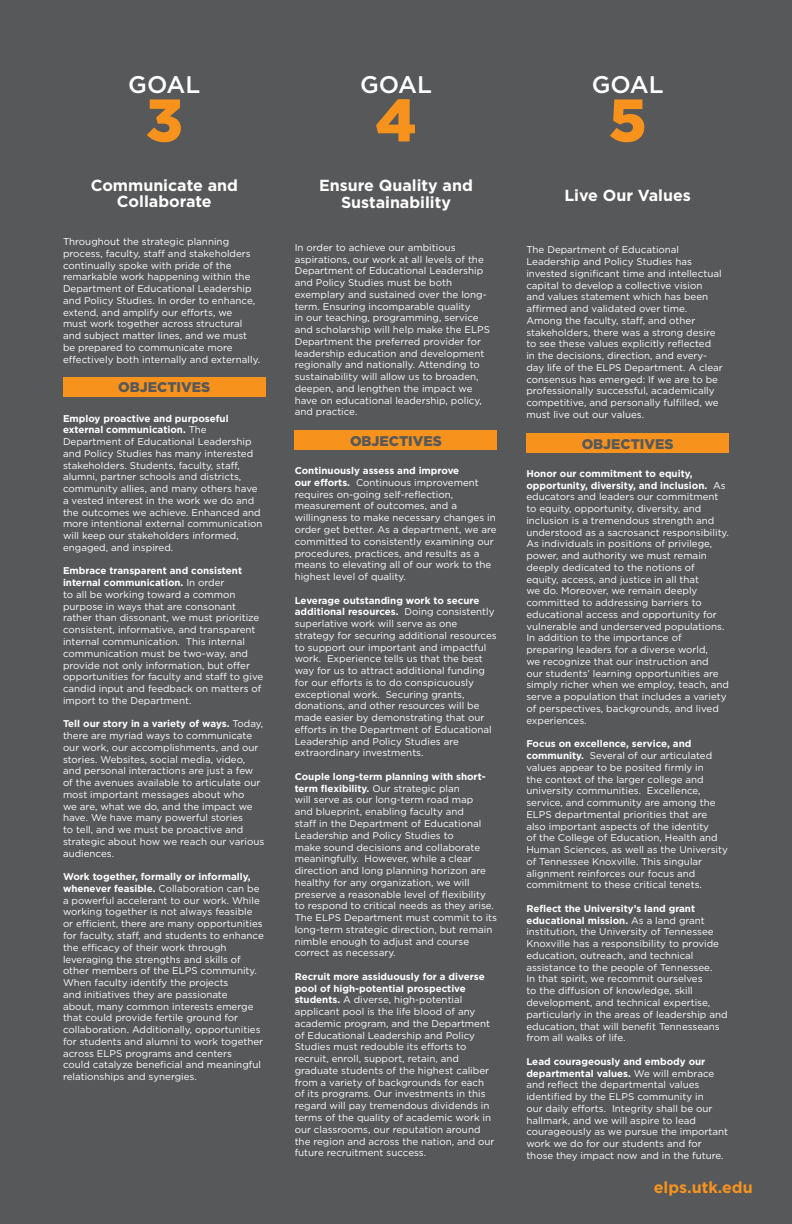
<style>
.page{position:relative;width:792px;height:1224px;background:#57585a}
.page>*{position:absolute;margin:0;border:0;box-sizing:border-box;transform-origin:0 0}
.t1{font:900 60px "Gotham";color:#f7931d}
.t2{font:500 24px "Gotham";color:#fff}
.t3{font:700 16px/16.8px "Gotham";color:#fff;text-align:center}
.t4{font:700 16px "Gotham";color:#f7931d}
.t5{font:900 14px "Gotham";color:#57585a}
.t6{font:9.8px/11.8px "Gotham";color:#fff}
.s1{font-weight:700}
</style>
<div class="page">
<div style="left:63px;top:377px;width:203px;height:20px;background:#f7931d"></div>
<div style="left:295px;top:430px;width:202px;height:20px;background:#f7931d"></div>
<div style="left:526px;top:433px;width:203px;height:20px;background:#f7931d"></div>
<p class="t2" style="left:128px;top:69px;width:73px">GOAL</p>
<p class="t1" style="left:146px;top:79px;width:39px">3</p>
<p class="t3" style="left:91px;top:177px;width:149px">Communicate and</p>
<p class="t3" style="left:117px;top:193px;width:96px">Collaborate</p>
<p class="t6" style="left:63px;top:236px;width:199px">Throughout the strategic planning process, faculty, staff and stakeholders continually spoke with pride of the remarkable work happening within the Department of Educational Leadership and Policy Studies. In order to enhance, extend, and amplify our efforts, we<br>must work together across structural and subject matter lines, and we must be prepared to communicate more effectively both internally and externally.</p>
<p class="t5" style="left:118px;top:378px;width:93px">OBJECTIVES</p>
<p class="t6" style="left:63px;top:412px;width:201px"><span class="s1">Employ proactive and purposeful external communication.</span> The Department of Educational Leadership and Policy Studies has many interested stakeholders. Students, faculty, staff, alumni, partner schools and districts, community allies, and many others have a vested interest in the work we do and the outcomes we achieve. Enhanced and more intentional external communication will keep our stakeholders informed, engaged, and inspired.</p>
<p class="t6" style="left:63px;top:565px;width:202px"><span class="s1">Embrace transparent and consistent internal communication.</span> In order<br>to all be working toward a common purpose in ways that are consonant rather than dissonant, we must prioritize consistent, informative, and transparent internal communication. This internal communication must be two-way, and provide not only information, but offer opportunities for faculty and staff to give candid input and feedback on matters of import to the Department.</p>
<p class="t6" style="left:63px;top:718px;width:203px"><span class="s1">Tell our story in a variety of ways.</span> Today, there are myriad ways to communicate our work, our accomplishments, and our stories. Websites, social media, video, and personal interactions are just a few of the avenues available to articulate our most important messages about who<br>we are, what we do, and the impact we have. We have many powerful stories<br>to tell, and we must be proactive and strategic about how we reach our various audiences.</p>
<p class="t6" style="left:63px;top:871px;width:202px"><span class="s1">Work together, formally or informally, whenever feasible.</span> Collaboration can be a powerful accelerant to our work. While working together is not always feasible or efficient, there are many opportunities for faculty, staff, and students to enhance the efficacy of their work through leveraging the strengths and skills of other members of the ELPS community.<br>When faculty identify the projects<br>and initiatives they are passionate<br>about, many common interests emerge that could provide fertile ground for collaboration. Additionally, opportunities for students and alumni to work together across ELPS programs and centers<br>could catalyze beneficial and meaningful relationships and synergies.</p>
<p class="t2" style="left:360px;top:69px;width:73px">GOAL</p>
<p class="t1" style="left:375px;top:79px;width:43px">4</p>
<p class="t3" style="left:319px;top:177px;width:155px">Ensure Quality and<br>Sustainability</p>
<p class="t6" style="left:295px;top:241px;width:197px">In order to achieve our ambitious aspirations, our work at all levels of the Department of Educational Leadership and Policy Studies must be both exemplary and sustained over the long&shy;term. Ensuring incomparable quality<br>in our teaching, programming, service and scholarship will help make the ELPS Department the preferred provider for leadership education and development regionally and nationally. Attending to sustainability will allow us to broaden, deepen, and lengthen the impact we have on educational leadership, policy, and practice.</p>
<p class="t2" style="left:592px;top:69px;width:73px">GOAL</p>
<p class="t1" style="left:609px;top:79px;width:39px">5</p>
<p class="t3" style="left:564px;top:187px;width:128px">Live Our Values</p>
<p class="t6" style="left:526px;top:244px;width:198px">The Department of Educational Leadership and Policy Studies has invested significant time and intellectual capital to develop a collective vision and values statement which has been affirmed and validated over time.<br>Among the faculty, staff, and other stakeholders, there was a strong desire to see these values explicitly reflected<br>in the decisions, direction, and every&shy;day life of the ELPS Department. A clear consensus has emerged: If we are to be professionally successful, academically competitive, and personally fulfilled, we must live out our values.</p>
<p class="t5" style="left:350px;top:431px;width:93px">OBJECTIVES</p>
<p class="t5" style="left:582px;top:434px;width:93px">OBJECTIVES</p>
<p class="t6" style="left:295px;top:465px;width:204px"><span class="s1">Continuously assess and improve<br>our efforts.</span> Continuous improvement requires on-going self-reflection, measurement of outcomes, and a willingness to make necessary changes in order get better. As a department, we are committed to consistently examining our procedures, practices, and results as a means to elevating all of our work to the highest level of quality.</p>
<p class="t6" style="left:295px;top:594px;width:204px"><span class="s1">Leverage outstanding work to secure additional resources.</span> Doing consistently superlative work will serve as one strategy for securing additional resources to support our important and impactful work. Experience tells us that the best way for us to attract additional funding for our efforts is to do conspicuously exceptional work. Securing grants, donations, and other resources will be made easier by demonstrating that our efforts in the Department of Educational Leadership and Policy Studies are extraordinary investments.</p>
<p class="t6" style="left:295px;top:770px;width:204px"><span class="s1">Couple long-term planning with short&shy;term flexibility.</span> Our strategic plan<br>will serve as our long-term road map<br>and blueprint, enabling faculty and<br>staff in the Department of Educational Leadership and Policy Studies to<br>make sound decisions and collaborate meaningfully. However, while a clear direction and long planning horizon are healthy for any organization, we will preserve a reasonable level of flexibility to respond to critical needs as they arise.<br>The ELPS Department must commit to its long-term strategic direction, but remain nimble enough to adjust and course correct as necessary.</p>
<p class="t6" style="left:295px;top:970px;width:201px"><span class="s1">Recruit more assiduously for a diverse pool of high-potential prospective students.</span> A diverse, high-potential applicant pool is the life blood of any academic program, and the Department of Educational Leadership and Policy Studies must redouble its efforts to recruit, enroll, support, retain, and graduate students of the highest caliber from a variety of backgrounds for each of its programs. Our investments in this regard will pay tremendous dividends in terms of the quality of academic work in our classrooms, our reputation around the region and across the nation, and our future recruitment success.</p>
<p class="t6" style="left:526px;top:467px;width:204px"><span class="s1">Honor our commitment to equity, opportunity, diversity, and inclusion.</span> As educators and leaders our commitment to equity, opportunity, diversity, and inclusion is a tremendous strength and understood as a sacrosanct responsibility.<br>As individuals in positions of privilege, power, and authority we must remain deeply dedicated to the notions of equity, access, and justice in all that<br>we do. Moreover, we remain deeply committed to addressing barriers to educational access and opportunity for vulnerable and underserved populations.<br>In addition to the importance of preparing leaders for a diverse world,<br>we recognize that our instruction and<br>our students’ learning opportunities are simply richer when we employ, teach, and serve a population that includes a variety of perspectives, backgrounds, and lived experiences.</p>
<p class="t6" style="left:526px;top:738px;width:203px"><span class="s1">Focus on excellence, service, and community.</span> Several of our articulated values appear to be posited firmly in<br>the context of the larger college and university communities. Excellence, service, and community are among the ELPS departmental priorities that are also important aspects of the identity<br>of the College of Education, Health and Human Sciences, as well as the University of Tennessee Knoxville. This singular alignment reinforces our focus and commitment to these critical tenets.</p>
<p class="t6" style="left:526px;top:902px;width:203px"><span class="s1">Reflect the University’s land grant educational mission.</span> As a land grant institution, the University of Tennessee Knoxville has a responsibility to provide education, outreach, and technical assistance to the people of Tennessee.<br>In that spirit, we recommit ourselves<br>to the diffusion of knowledge, skill development, and technical expertise, particularly in the areas of leadership and education, that will benefit Tennesseans from all walks of life.</p>
<p class="t6" style="left:526px;top:1055px;width:203px"><span class="s1">Lead courageously and embody our departmental values.</span> We will embrace and reflect the departmental values identified by the ELPS community in<br>our daily efforts. Integrity shall be our hallmark, and we will aspire to lead courageously as we pursue the important work we do for our students and for those they impact now and in the future.</p>
<p class="t4" style="left:654px;top:1177px;width:100px">elps.utk.edu</p>
</div>
